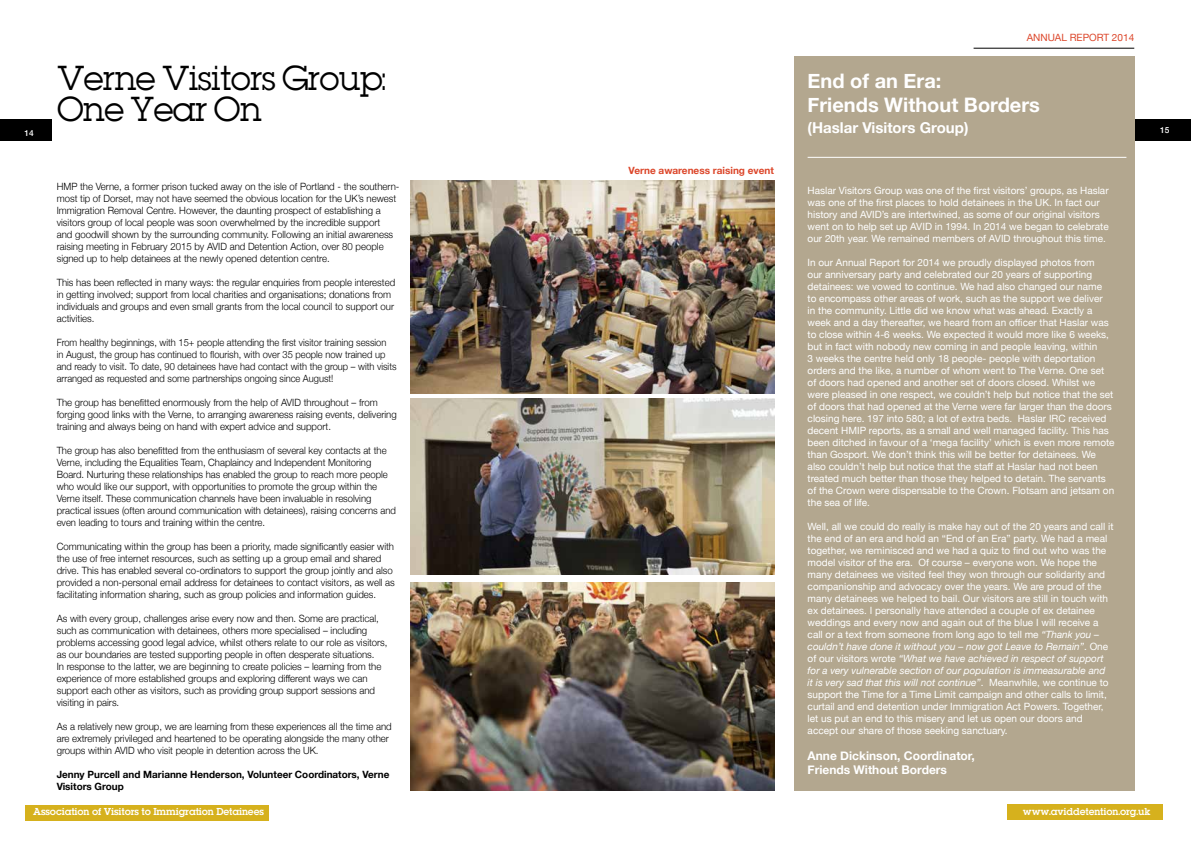
<style>
.page{position:relative;width:1191px;height:842px;background:#fff}
.page>*{position:absolute;margin:0;border:0;box-sizing:border-box;transform-origin:0 0}
.t1{font:31px/31px "Lubalin";letter-spacing:-.04em;color:#000}
.t2{font:700 20px/24px "Helvetica Neue";color:#fff}
.t3{font:700 15px "Helvetica Neue";color:#fff}
.t4{font:700 12px/14.4px "Helvetica Neue";color:#fff}
.t5{font:10px/12px "Helvetica Neue";color:#fff}
.t6{font:300 10px/12px "Helvetica Neue";color:#000;scale:.96 1}
.t7{font:300 10px/12px "Helvetica Neue";color:#000;scale:.95 1}
.t8{font:300 10px/12px "Helvetica Neue";color:#000;scale:.93 1}
.t9{font:700 10px/12px "Helvetica Neue";color:#000}
.t10{font:700 10px "Helvetica Neue";color:#dc462a}
.t11{font:10px "Helvetica Neue";color:#dc462a}
.t12{font:9px "Lubalin Demi";letter-spacing:-.02em;color:#fff}
.t13{font:500 8.3px "Helvetica Neue";color:#fff}
.s1{font-style:italic}
</style>
<div class="page">
<div style="left:1007px;top:805px;width:155px;height:15px;background:#d6b11d"></div>
<div style="left:25px;top:805px;width:244px;height:15px;background:#d6b11d"></div>
<div style="left:1129px;top:120px;width:62px;height:21px;background:#000"></div>
<hr style="left:973px;top:48px;width:161px;height:1px;background:#000">
<div style="left:0;top:120px;width:51px;height:21px;background:#000"></div>
<div style="left:794px;top:57px;width:340px;height:734px;background:#b3a78f"></div>
<img style="left:410px;top:180px;width:364px;height:213px">
<img style="left:410px;top:582px;width:364px;height:209px">
<img style="left:410px;top:399px;width:364px;height:176px">
<hr style="left:807px;top:157px;width:319px;height:1px;background:#fff">
<p class="t13" style="left:25px;top:126px;width:11px">14</p>
<h1 class="t1" style="left:57px;top:62px;width:330px">Verne Visitors Group:<br>One Year On</h1>
<p class="t11" style="left:1026px;top:30px;width:109px">ANNUAL REPORT 2014</p>
<h2 class="t2" style="left:807px;top:69px;width:234px">End of an Era:<br>Friends Without Borders</h2>
<h3 class="t3" style="left:807px;top:116px;width:162px">(Haslar Visitors Group)</h3>
<p class="t13" style="left:1160px;top:123px;width:11px">15</p>
<p class="t6" style="left:57px;top:180px;width:358px">HMP the Verne, a former prison tucked away on the isle of Portland - the southern&shy;most tip of Dorset, may not have seemed the obvious location for the UK’s newest Immigration Removal Centre. However, the daunting prospect of establishing a visitors group of local people was soon overwhelmed by the incredible support<br>and goodwill shown by the surrounding community. Following an initial awareness raising meeting in February 2015 by AVID and Detention Action, over 80 people signed up to help detainees at the newly opened detention centre.</p>
<p class="t6" style="left:57px;top:276px;width:354px">This has been reflected in many ways: the regular enquiries from people interested in getting involved; support from local charities and organisations; donations from individuals and groups and even small grants from the local council to support our activities.</p>
<p class="t8" style="left:57px;top:336px;width:367px">From healthy beginnings, with 15+ people attending the first visitor training session<br>in August, the group has continued to flourish, with over 35 people now trained up and ready to visit. To date, 90 detainees have had contact with the group – with visits arranged as requested and some partnerships ongoing since August!</p>
<p class="t6" style="left:57px;top:396px;width:356px">The group has benefitted enormously from the help of AVID throughout – from forging good links with the Verne, to arranging awareness raising events, delivering training and always being on hand with expert advice and support.</p>
<p class="t7" style="left:57px;top:444px;width:358px">The group has also benefitted from the enthusiasm of several key contacts at the Verne, including the Equalities Team, Chaplaincy and Independent Monitoring Board. Nurturing these relationships has enabled the group to reach more people who would like our support, with opportunities to promote the group within the Verne itself. These communication channels have been invaluable in resolving practical issues (often around communication with detainees), raising concerns and even leading to tours and training within the centre.</p>
<p class="t6" style="left:57px;top:540px;width:354px">Communicating within the group has been a priority, made significantly easier with the use of free internet resources, such as setting up a group email and shared drive. This has enabled several co-ordinators to support the group jointly and also provided a non-personal email address for detainees to contact visitors, as well as facilitating information sharing, such as group policies and information guides.</p>
<p class="t6" style="left:57px;top:612px;width:346px">As with every group, challenges arise every now and then. Some are practical, such as communication with detainees, others more specialised – including problems accessing good legal advice, whilst others relate to our role as visitors, as our boundaries are tested supporting people in often desperate situations.<br>In response to the latter, we are beginning to create policies – learning from the experience of more established groups and exploring different ways we can support each other as visitors, such as providing group support sessions and visiting in pairs.</p>
<p class="t6" style="left:57px;top:720px;width:350px">As a relatively new group, we are learning from these experiences all the time and are extremely privileged and heartened to be operating alongside the many other groups within AVID who visit people in detention across the UK.</p>
<p class="t9" style="left:57px;top:769px;width:334px">Jenny Purcell and Marianne Henderson, Volunteer Coordinators, Verne<br>Visitors Group</p>
<p class="t10" style="left:628px;top:163px;width:147px">Verne awareness raising event</p>
<p class="t5" style="left:807px;top:185px;width:303px">Haslar Visitors Group was one of the first visitors’ groups, as Haslar was one of the first places to hold detainees in the UK. In fact our history and AVID’s are intertwined, as some of our original visitors went on to help set up AVID in 1994. In 2014 we began to celebrate our 20th year. We remained members of AVID throughout this time.</p>
<p class="t5" style="left:807px;top:257px;width:308px">In our Annual Report for 2014 we proudly displayed photos from<br>our anniversary party and celebrated our 20 years of supporting detainees: we vowed to continue. We had also changed our name<br>to encompass other areas of work, such as the support we deliver<br>in the community. Little did we know what was ahead. Exactly a week and a day thereafter, we heard from an officer that Haslar was to close within 4-6 weeks. We expected it would more like 6 weeks, but in fact with nobody new coming in and people leaving, within<br>3 weeks the centre held only 18 people- people with deportation orders and the like, a number of whom went to The Verne. One set of doors had opened and another set of doors closed. Whilst we were pleased in one respect, we couldn’t help but notice that the set of doors that had opened at the Verne were far larger than the doors closing here. 197 into 580; a lot of extra beds. Haslar IRC received decent HMIP reports, as a small and well managed facility. This has been ditched in favour of a ‘mega facility’ which is even more remote than Gosport. We don’t think this will be better for detainees. We also couldn’t help but notice that the staff at Haslar had not been treated much better than those they helped to detain. The servants of the Crown were dispensable to the Crown. Flotsam and jetsam on the sea of life.</p>
<p class="t5" style="left:807px;top:521px;width:307px">Well, all we could do really is make hay out of the 20 years and call it the end of an era and hold an “End of an Era” party. We had a meal together, we reminisced and we had a quiz to find out who was the model visitor of the era. Of course – everyone won. We hope the many detainees we visited feel they won through our solidarity and companionship and advocacy over the years. We are proud of the many detainees we helped to bail. Our visitors are still in touch with ex detainees. I personally have attended a couple of ex detainee weddings and every now and again out of the blue I will receive a call or a text from someone from long ago to tell me <span class="s1">“Thank you – couldn’t have done it without you – now got Leave to Remain”</span>. One of our visitors wrote <span class="s1">“What we have achieved in respect of support for a very vulnerable section of our population is immeasurable and<br>it is very sad that this will not continue”</span>. Meanwhile, we continue to support the Time for a Time Limit campaign and other calls to limit, curtail and end detention under Immigration Act Powers. Together, let us put an end to this misery and let us open our doors and accept our share of those seeking sanctuary.</p>
<p class="t4" style="left:807px;top:749px;width:169px">Anne Dickinson, Coordinator,<br>Friends Without Borders</p>
<p class="t12" style="left:33px;top:805px;width:232px">Association of Visitors to Immigration Detainees</p>
<p class="t12" style="left:1023px;top:805px;width:129px">www.aviddetention.org.uk</p>
</div>
